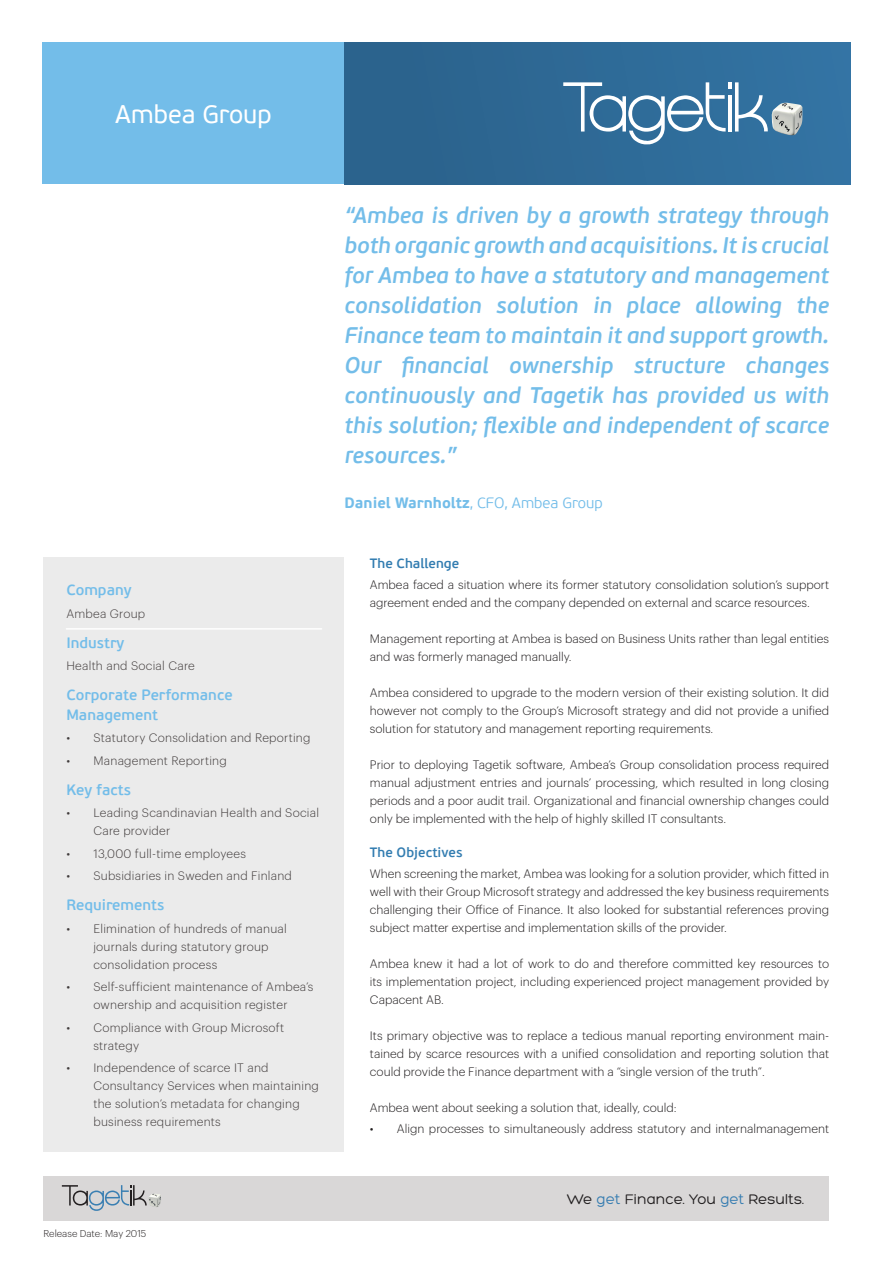
<style>
.page{position:relative;width:893px;height:1263px;background:#fff}
.page>*{position:absolute;margin:0;border:0;box-sizing:border-box;transform-origin:0 0}
.t1{font:25.5px "PF Beau Sans Pro";color:#fff}
.t2{font:italic 600 22.5px/30px "PF Beau Sans Pro";color:#73bde9;text-align:justify}
.t3{font:600 15px/19.5px "PF Beau Sans Pro";color:#73bde9}
.t4{font:700 15px "PF Beau Sans Pro";color:#73bde9}
.t5{font:15px "Hero";color:#201d1e}
.t6{font:600 13.5px "PF Beau Sans Pro";color:#337db1}
.t7{font:300 12px/18px "Graphik";color:#201d1e;text-align:justify}
.t8{font:300 12px/18px "Graphik";letter-spacing:.02em;color:#403b3b}
.t9{font:300 9.75px "Graphik";color:#231f20}
.s1{font-weight:300}
.s2{color:#377db1}
</style>
<div class="page">
<div style="left:43px;top:43px;width:301px;height:141px;background:#73bde9"></div>
<div style="left:344px;top:43px;width:506px;height:141px;background:linear-gradient(to right,#2a618a,#3373a3)"></div>
<svg style="left:563px;top:82px;width:205px;height:62px"></svg>
<img style="left:771px;top:103px;width:31px;height:33px">
<div style="left:44px;top:1175px;width:785px;height:45px;background:#d9d7d7"></div>
<div style="left:44px;top:558px;width:300px;height:594px;background:#ebebeb"></div>
<hr style="left:66px;top:628px;width:256px;height:2px;background:#fff">
<img style="left:148px;top:1193px;width:13px;height:14px">
<svg style="left:62px;top:1185px;width:85px;height:26px"></svg>
<h1 class="t1" style="left:115px;top:100px;width:158px">Ambea Group</h1>
<p class="t3" style="left:66px;top:580px;width:67px">Company</p>
<p class="t8" style="left:66px;top:603px;width:80px">Ambea Group</p>
<p class="t3" style="left:66px;top:633px;width:60px">Industry</p>
<p class="t8" style="left:66px;top:656px;width:130px">Health and Social Care</p>
<p class="t3" style="left:66px;top:685px;width:168px">Corporate Performance<br>Management</p>
<p class="t8" style="left:66px;top:728px;width:246px">• Statutory Consolidation and Reporting</p>
<p class="t8" style="left:66px;top:750px;width:162px">• Management Reporting</p>
<p class="t3" style="left:66px;top:780px;width:66px">Key facts</p>
<p class="t8" style="left:93px;top:803px;width:227px;text-indent:-27px">• Leading Scandinavian Health and Social<br>Care provider</p>
<p class="t8" style="left:66px;top:843px;width:181px">• 13,000 full-time employees</p>
<p class="t8" style="left:66px;top:866px;width:227px">• Subsidiaries in Sweden and Finland</p>
<p class="t3" style="left:66px;top:895px;width:99px">Requirements</p>
<p class="t8" style="left:93px;top:918px;width:195px;text-indent:-27px">• Elimination of hundreds of manual journals during statutory group consolidation process</p>
<p class="t8" style="left:66px;top:977px;width:249px;text-align:center">• Self-sufficient maintenance of Ambea’s ownership and acquisition register</p>
<p class="t8" style="left:93px;top:1017px;width:192px;text-indent:-27px">• Compliance with Group Microsoft strategy</p>
<p class="t8" style="left:93px;top:1058px;width:227px;text-indent:-27px">• Independence of scarce IT and Consultancy Services when maintaining the solution’s metadata for changing business requirements</p>
<p class="t9" style="left:44px;top:1226px;width:104px">Release Date: May 2015</p>
<p class="t2" style="left:344px;top:200px;width:486px">“Ambea is driven by a growth strategy through both organic growth and acquisitions. It is crucial for Ambea to have a statutory and management consolidation solution in place allowing the Finance team to maintain it and support growth.<br>Our financial ownership structure changes continuously and Tagetik has provided us with this solution; flexible and independent of scarce resources.”</p>
<p class="t4" style="left:344px;top:494px;width:260px">Daniel Warnholtz<span class="s1">, CFO, Ambea Group</span></p>
<p class="t6" style="left:370px;top:555px;width:91px">The Challenge</p>
<p class="t7" style="left:370px;top:574px;width:461px">Ambea faced a situation where its former statutory consolidation solution’s support agreement ended and the company depended on external and scarce resources.</p>
<p class="t7" style="left:370px;top:628px;width:461px">Management reporting at Ambea is based on Business Units rather than legal entities and was formerly managed manually.</p>
<p class="t7" style="left:370px;top:682px;width:461px">Ambea considered to upgrade to the modern version of their existing solution. It did however not comply to the Group’s Microsoft strategy and did not provide a unified solution for statutory and management reporting requirements.</p>
<p class="t7" style="left:370px;top:754px;width:461px">Prior to deploying Tagetik software, Ambea’s Group consolidation process required manual adjustment entries and journals’ processing, which resulted in long closing periods and a poor audit trail. Organizational and financial ownership changes could only be implemented with the help of highly skilled IT consultants.</p>
<p class="t6" style="left:370px;top:844px;width:94px">The Objectives</p>
<p class="t7" style="left:370px;top:864px;width:461px">When screening the market, Ambea was looking for a solution provider, which fitted in well with their Group Microsoft strategy and addressed the key business requirements challenging their Office of Finance. It also looked for substantial references proving subject matter expertise and implementation skills of the provider.</p>
<p class="t7" style="left:370px;top:954px;width:461px">Ambea knew it had a lot of work to do and therefore committed key resources to its implementation project, including experienced project management provided by Capacent AB.</p>
<p class="t7" style="left:370px;top:1026px;width:461px">Its primary objective was to replace a tedious manual reporting environment main&shy;tained by scarce resources with a unified consolidation and reporting solution that could provide the Finance department with a “single version of the truth”.</p>
<p class="t7" style="left:370px;top:1097px;width:308px">Ambea went about seeking a solution that, ideally, could:</p>
<p class="t7" style="left:370px;top:1118px;width:461px">• Align processes to simultaneously address statutory and internalmanagement</p>
<p class="t5" style="left:567px;top:1191px;width:239px">We <span class="s2">get</span> Finance. You <span class="s2">get</span> Results.</p>
</div>
